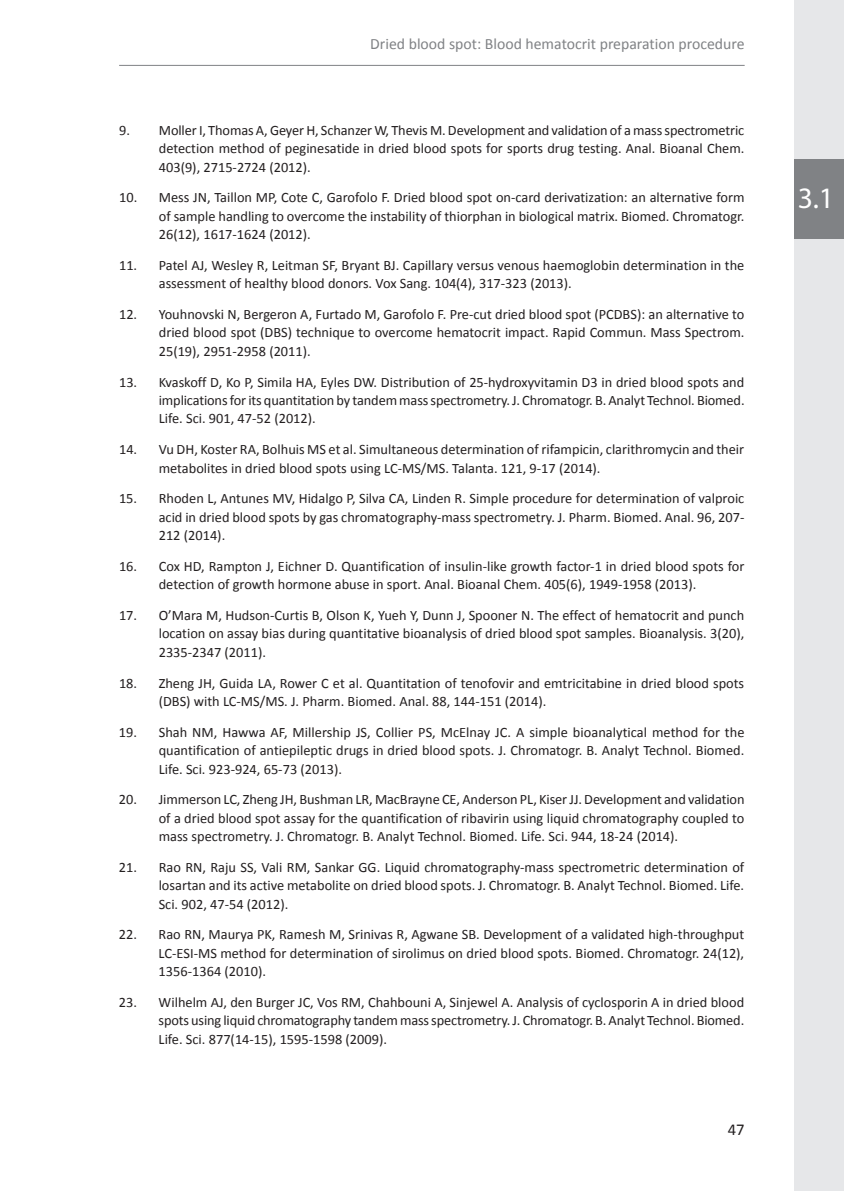
<style>
.page{position:relative;width:844px;height:1191px;background:#fff}
.page>*{position:absolute;margin:0;border:0;box-sizing:border-box;transform-origin:0 0}
.t1{font:29.75px "Myriad Pro";color:#fff}
.t2{font:16.62px "Calibri";color:#231f20}
.t3{font:15.75px "Calibri";color:#808285}
.t4{font:14.35px/18.4px "Calibri";color:#231f20;text-align:justify}
</style>
<div class="page">
<hr style="left:119px;top:65px;width:625px;height:1px;background:#808285">
<div style="left:794px;top:0;width:49px;height:1191px;background:#e6e7e9"></div>
<div style="left:794px;top:159px;width:49px;height:79px;background:#808285"></div>
<p class="t3" style="left:370px;top:34px;width:376px">Dried blood spot: Blood hematocrit preparation procedure</p>
<p class="t4" style="left:159px;top:121px;width:587px;text-indent:-40px">9. Moller I, Thomas A, Geyer H, Schanzer W, Thevis M. Development and validation of a mass spectrometric detection method of peginesatide in dried blood spots for sports drug testing. Anal. Bioanal Chem.<br>403(9), 2715-2724 (2012).</p>
<p class="t4" style="left:159px;top:188px;width:587px;text-indent:-40px">10. Mess JN, Taillon MP, Cote C, Garofolo F. Dried blood spot on-card derivatization: an alternative form of sample handling to overcome the instability of thiorphan in biological matrix. Biomed. Chromatogr.<br>26(12), 1617-1624 (2012).</p>
<p class="t4" style="left:159px;top:256px;width:587px;text-indent:-40px">11. Patel AJ, Wesley R, Leitman SF, Bryant BJ. Capillary versus venous haemoglobin determination in the assessment of healthy blood donors. Vox Sang. 104(4), 317-323 (2013).</p>
<p class="t4" style="left:159px;top:305px;width:587px;text-indent:-40px">12. Youhnovski N, Bergeron A, Furtado M, Garofolo F. Pre-cut dried blood spot (PCDBS): an alternative to dried blood spot (DBS) technique to overcome hematocrit impact. Rapid Commun. Mass Spectrom.<br>25(19), 2951-2958 (2011).</p>
<p class="t4" style="left:159px;top:373px;width:587px;text-indent:-40px">13. Kvaskoff D, Ko P, Simila HA, Eyles DW. Distribution of 25-hydroxyvitamin D3 in dried blood spots and implications for its quantitation by tandem mass spectrometry. J. Chromatogr. B. Analyt Technol. Biomed.<br>Life. Sci. 901, 47-52 (2012).</p>
<p class="t4" style="left:159px;top:440px;width:587px;text-indent:-40px">14. Vu DH, Koster RA, Bolhuis MS et al. Simultaneous determination of rifampicin, clarithromycin and their metabolites in dried blood spots using LC-MS/MS. Talanta. 121, 9-17 (2014).</p>
<p class="t4" style="left:159px;top:489px;width:587px;text-indent:-40px">15. Rhoden L, Antunes MV, Hidalgo P, Silva CA, Linden R. Simple procedure for determination of valproic acid in dried blood spots by gas chromatography-mass spectrometry. J. Pharm. Biomed. Anal. 96, 207- 212 (2014).</p>
<p class="t4" style="left:119px;top:557px;width:626px;text-align:center">16. Cox HD, Rampton J, Eichner D. Quantification of insulin-like growth factor-1 in dried blood spots for detection of growth hormone abuse in sport. Anal. Bioanal Chem. 405(6), 1949-1958 (2013).</p>
<p class="t4" style="left:159px;top:606px;width:587px;text-indent:-40px">17. O’Mara M, Hudson-Curtis B, Olson K, Yueh Y, Dunn J, Spooner N. The effect of hematocrit and punch location on assay bias during quantitative bioanalysis of dried blood spot samples. Bioanalysis. 3(20), 2335-2347 (2011).</p>
<p class="t4" style="left:159px;top:673px;width:587px;text-indent:-40px">18. Zheng JH, Guida LA, Rower C et al. Quantitation of tenofovir and emtricitabine in dried blood spots (DBS) with LC-MS/MS. J. Pharm. Biomed. Anal. 88, 144-151 (2014).</p>
<p class="t4" style="left:159px;top:723px;width:587px;text-indent:-40px">19. Shah NM, Hawwa AF, Millership JS, Collier PS, McElnay JC. A simple bioanalytical method for the quantification of antiepileptic drugs in dried blood spots. J. Chromatogr. B. Analyt Technol. Biomed.<br>Life. Sci. 923-924, 65-73 (2013).</p>
<p class="t4" style="left:159px;top:790px;width:587px;text-indent:-40px">20. Jimmerson LC, Zheng JH, Bushman LR, MacBrayne CE, Anderson PL, Kiser JJ. Development and validation of a dried blood spot assay for the quantification of ribavirin using liquid chromatography coupled to mass spectrometry. J. Chromatogr. B. Analyt Technol. Biomed. Life. Sci. 944, 18-24 (2014).</p>
<p class="t4" style="left:159px;top:858px;width:587px;text-indent:-40px">21. Rao RN, Raju SS, Vali RM, Sankar GG. Liquid chromatography-mass spectrometric determination of losartan and its active metabolite on dried blood spots. J. Chromatogr. B. Analyt Technol. Biomed. Life.<br>Sci. 902, 47-54 (2012).</p>
<p class="t4" style="left:159px;top:925px;width:587px;text-indent:-40px">22. Rao RN, Maurya PK, Ramesh M, Srinivas R, Agwane SB. Development of a validated high-throughput LC-ESI-MS method for determination of sirolimus on dried blood spots. Biomed. Chromatogr. 24(12), 1356-1364 (2010).</p>
<p class="t4" style="left:159px;top:993px;width:587px;text-indent:-40px">23. Wilhelm AJ, den Burger JC, Vos RM, Chahbouni A, Sinjewel A. Analysis of cyclosporin A in dried blood spots using liquid chromatography tandem mass spectrometry. J. Chromatogr. B. Analyt Technol. Biomed.<br>Life. Sci. 877(14-15), 1595-1598 (2009).</p>
<p class="t2" style="left:727px;top:1119px;width:18px">47</p>
<h1 class="t1" style="left:797px;top:180px;width:38px">3.1</h1>
</div>
